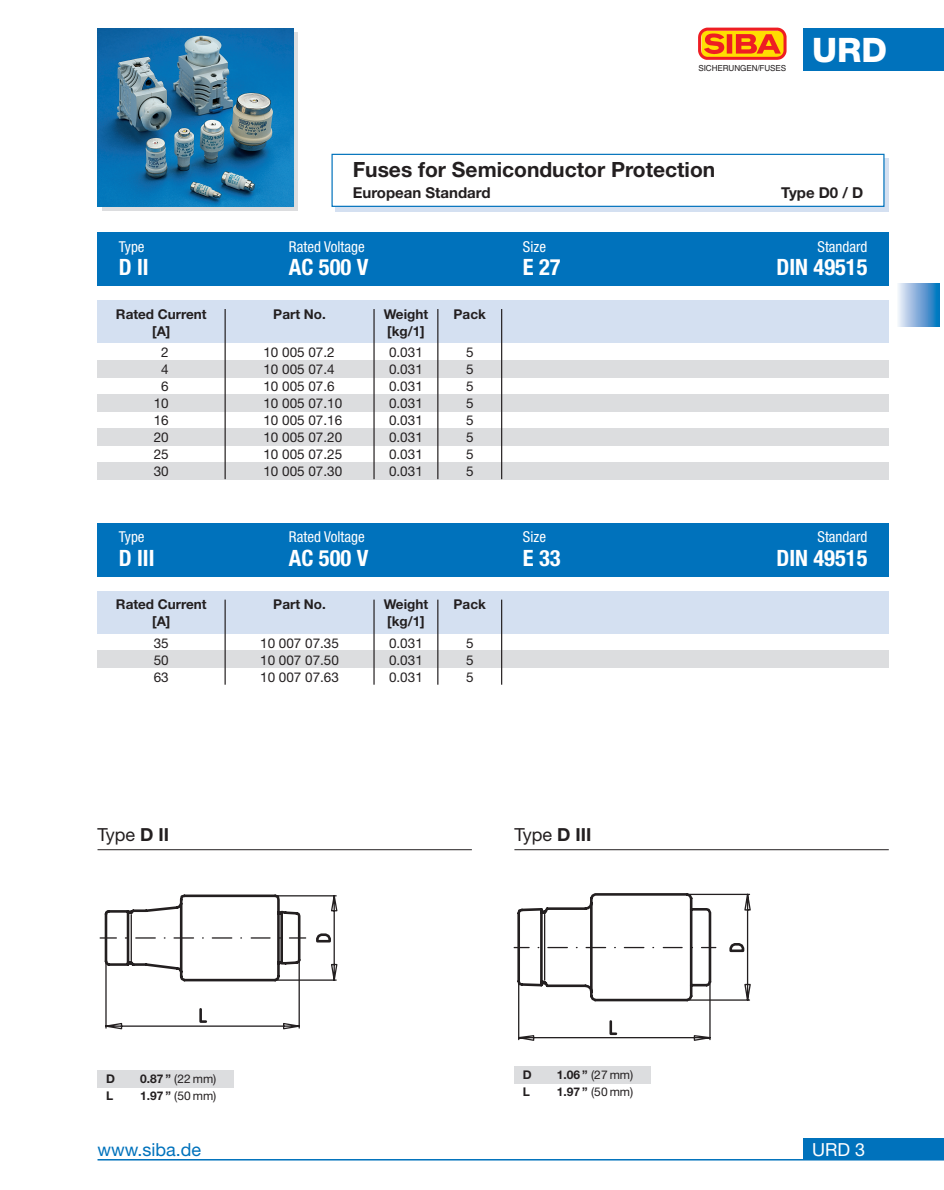
<style>
.page{position:relative;width:944px;height:1190px;background:#fff}
.page>*{position:absolute;margin:0;border:0;box-sizing:border-box;transform-origin:0 0}
.t1{font:800 33.75px "Helvetica Neue";color:#fff}
.t2{font:700 condensed 22.5px "Helvetica Neue";color:#fff}
.t3{font:700 21px "Helvetica Neue";color:#231f20}
.t4{font:18px "Helvetica Neue";color:#231f20}
.t5{font:18px "Helvetica Neue";color:#0072bc}
.t6{font:18px "Helvetica Neue";color:#fff}
.t7{font:condensed 15px "Helvetica Neue";color:#fff}
.t8{font:700 15px "Helvetica Neue";color:#231f20}
.t9{font:13.5px "Helvetica Neue";color:#231f20}
.t10{font:700 13.5px "Helvetica Neue";color:#231f20}
.t11{font:12px "Helvetica Neue";color:#231f20}
.t12{font:700 12px "Helvetica Neue";color:#231f20}
.t13{font:8.25px "Helvetica";letter-spacing:-.01em;color:#231f20}
.s1{font-weight:700}
</style>
<div class="page">
<div style="left:803px;top:28px;width:141px;height:43px;background:#0072bc"></div>
<div style="left:803px;top:1138px;width:141px;height:21px;background:#0072bc"></div>
<hr style="left:97px;top:1159px;width:847px;height:1px;background:#0072bc">
<img style="left:698px;top:27px;width:89px;height:33px">
<div style="left:102px;top:33px;width:195px;height:178px;background:linear-gradient(to right,#dcdddf,#dcdddf)"></div>
<img style="left:97px;top:28px;width:196px;height:179px">
<div style="left:336px;top:158px;width:552px;height:53px;background:#d4e0f1"></div>
<div style="left:332px;top:154px;width:551px;height:52px;background:#fff"></div>
<div style="left:331px;top:154px;width:553px;height:53px;border:1px solid #0072bc"></div>
<div style="left:897px;top:283px;width:42px;height:43px;background:linear-gradient(to right,#f9eef9,#0d73be)"></div>
<div style="left:97px;top:300px;width:791px;height:43px;background:#d4e0f1"></div>
<div style="left:97px;top:360px;width:791px;height:17px;background:#dcdddf"></div>
<div style="left:97px;top:394px;width:791px;height:17px;background:#dcdddf"></div>
<div style="left:97px;top:428px;width:791px;height:17px;background:#dcdddf"></div>
<div style="left:97px;top:462px;width:791px;height:17px;background:#dcdddf"></div>
<div style="left:97px;top:232px;width:791px;height:54px;background:#0072bc"></div>
<hr style="left:224px;top:309px;width:2px;height:170px;background:#231f20">
<hr style="left:373px;top:309px;width:1px;height:170px;background:#231f20">
<hr style="left:437px;top:309px;width:1px;height:170px;background:#231f20">
<hr style="left:501px;top:309px;width:1px;height:170px;background:#231f20">
<svg style="left:99px;top:894px;width:239px;height:136px"></svg>
<div style="left:97px;top:1070px;width:137px;height:17px;background:#dcdddf"></div>
<div style="left:97px;top:591px;width:791px;height:42px;background:#d4e0f1"></div>
<div style="left:97px;top:650px;width:791px;height:17px;background:#dcdddf"></div>
<div style="left:97px;top:523px;width:791px;height:53px;background:#0072bc"></div>
<hr style="left:224px;top:599px;width:2px;height:85px;background:#231f20">
<hr style="left:373px;top:599px;width:1px;height:85px;background:#231f20">
<hr style="left:437px;top:599px;width:1px;height:85px;background:#231f20">
<hr style="left:501px;top:599px;width:1px;height:85px;background:#231f20">
<svg style="left:513px;top:893px;width:238px;height:148px"></svg>
<div style="left:514px;top:1066px;width:136px;height:17px;background:#dcdddf"></div>
<hr style="left:97px;top:849px;width:375px;height:1px;background:#231f20">
<hr style="left:514px;top:849px;width:374px;height:1px;background:#231f20">
<p class="t13" style="left:698px;top:65px;width:89px">SICHERUNGEN/FUSES</p>
<h1 class="t1" style="left:812px;top:38px;width:76px">URD</h1>
<h3 class="t3" style="left:353px;top:162px;width:364px">Fuses for Semiconductor Protection</h3>
<p class="t8" style="left:353px;top:187px;width:139px">European Standard</p>
<p class="t8" style="left:781px;top:187px;width:83px">Type D0 / D</p>
<p class="t7" style="left:119px;top:241px;width:27px">Type</p>
<p class="t7" style="left:289px;top:241px;width:77px">Rated Voltage</p>
<p class="t7" style="left:523px;top:241px;width:25px">Size</p>
<p class="t7" style="left:817px;top:241px;width:51px">Standard</p>
<h2 class="t2" style="left:119px;top:259px;width:31px">D II</h2>
<h2 class="t2" style="left:289px;top:259px;width:81px">AC 500 V</h2>
<h2 class="t2" style="left:523px;top:259px;width:39px">E 27</h2>
<h2 class="t2" style="left:776px;top:259px;width:93px">DIN 49515</h2>
<p class="t10" style="left:116px;top:309px;width:92px">Rated Current</p>
<p class="t10" style="left:273px;top:309px;width:54px">Part No.</p>
<p class="t10" style="left:384px;top:309px;width:46px">Weight</p>
<p class="t10" style="left:453px;top:309px;width:34px">Pack</p>
<p class="t10" style="left:152px;top:326px;width:20px">[A]</p>
<p class="t10" style="left:387px;top:326px;width:39px">[kg/1]</p>
<p class="t9" style="left:161px;top:347px;width:9px">2</p>
<p class="t9" style="left:263px;top:347px;width:73px">10 005 07.2</p>
<p class="t9" style="left:389px;top:347px;width:35px">0.031</p>
<p class="t9" style="left:466px;top:347px;width:9px">5</p>
<p class="t9" style="left:161px;top:364px;width:9px">4</p>
<p class="t9" style="left:263px;top:364px;width:73px">10 005 07.4</p>
<p class="t9" style="left:389px;top:364px;width:35px">0.031</p>
<p class="t9" style="left:466px;top:364px;width:9px">5</p>
<p class="t9" style="left:161px;top:381px;width:9px">6</p>
<p class="t9" style="left:263px;top:381px;width:73px">10 005 07.6</p>
<p class="t9" style="left:389px;top:381px;width:35px">0.031</p>
<p class="t9" style="left:466px;top:381px;width:9px">5</p>
<p class="t9" style="left:154px;top:398px;width:17px">10</p>
<p class="t9" style="left:263px;top:398px;width:80px">10 005 07.10</p>
<p class="t9" style="left:389px;top:398px;width:35px">0.031</p>
<p class="t9" style="left:466px;top:398px;width:9px">5</p>
<p class="t9" style="left:154px;top:415px;width:17px">16</p>
<p class="t9" style="left:263px;top:415px;width:80px">10 005 07.16</p>
<p class="t9" style="left:389px;top:415px;width:35px">0.031</p>
<p class="t9" style="left:466px;top:415px;width:9px">5</p>
<p class="t9" style="left:154px;top:432px;width:17px">20</p>
<p class="t9" style="left:263px;top:432px;width:80px">10 005 07.20</p>
<p class="t9" style="left:389px;top:432px;width:35px">0.031</p>
<p class="t9" style="left:466px;top:432px;width:9px">5</p>
<p class="t9" style="left:154px;top:449px;width:17px">25</p>
<p class="t9" style="left:263px;top:449px;width:80px">10 005 07.25</p>
<p class="t9" style="left:389px;top:449px;width:35px">0.031</p>
<p class="t9" style="left:466px;top:449px;width:9px">5</p>
<p class="t9" style="left:154px;top:466px;width:17px">30</p>
<p class="t9" style="left:263px;top:466px;width:80px">10 005 07.30</p>
<p class="t9" style="left:389px;top:466px;width:35px">0.031</p>
<p class="t9" style="left:466px;top:466px;width:9px">5</p>
<p class="t7" style="left:119px;top:531px;width:27px">Type</p>
<p class="t7" style="left:289px;top:531px;width:77px">Rated Voltage</p>
<p class="t7" style="left:523px;top:531px;width:25px">Size</p>
<p class="t7" style="left:817px;top:531px;width:51px">Standard</p>
<h2 class="t2" style="left:119px;top:549px;width:37px">D III</h2>
<h2 class="t2" style="left:289px;top:549px;width:81px">AC 500 V</h2>
<h2 class="t2" style="left:523px;top:549px;width:39px">E 33</h2>
<h2 class="t2" style="left:776px;top:549px;width:93px">DIN 49515</h2>
<p class="t10" style="left:116px;top:599px;width:92px">Rated Current</p>
<p class="t10" style="left:273px;top:599px;width:54px">Part No.</p>
<p class="t10" style="left:384px;top:599px;width:46px">Weight</p>
<p class="t10" style="left:453px;top:599px;width:34px">Pack</p>
<p class="t10" style="left:152px;top:616px;width:20px">[A]</p>
<p class="t10" style="left:387px;top:616px;width:39px">[kg/1]</p>
<p class="t9" style="left:154px;top:638px;width:17px">35</p>
<p class="t9" style="left:260px;top:638px;width:80px">10 007 07.35</p>
<p class="t9" style="left:389px;top:638px;width:35px">0.031</p>
<p class="t9" style="left:466px;top:638px;width:9px">5</p>
<p class="t9" style="left:154px;top:655px;width:17px">50</p>
<p class="t9" style="left:260px;top:655px;width:80px">10 007 07.50</p>
<p class="t9" style="left:389px;top:655px;width:35px">0.031</p>
<p class="t9" style="left:466px;top:655px;width:9px">5</p>
<p class="t9" style="left:154px;top:672px;width:17px">63</p>
<p class="t9" style="left:260px;top:672px;width:80px">10 007 07.63</p>
<p class="t9" style="left:389px;top:672px;width:35px">0.031</p>
<p class="t9" style="left:466px;top:672px;width:9px">5</p>
<h3 class="t4" style="left:97px;top:828px;width:73px">Type <span class="s1">D II</span></h3>
<h3 class="t4" style="left:514px;top:828px;width:78px">Type <span class="s1">D III</span></h3>
<p class="t12" style="left:106px;top:1074px;width:10px">D</p>
<p class="t11" style="left:140px;top:1074px;width:78px"><span class="s1">0.87 ”</span> (22 mm)</p>
<p class="t12" style="left:106px;top:1091px;width:9px">L</p>
<p class="t11" style="left:140px;top:1091px;width:78px"><span class="s1">1.97 ”</span> (50 mm)</p>
<h3 class="t5" style="left:97px;top:1142px;width:105px">www.siba.de</h3>
<p class="t12" style="left:523px;top:1070px;width:10px">D</p>
<p class="t11" style="left:557px;top:1070px;width:78px"><span class="s1">1.06 ”</span> (27 mm)</p>
<p class="t12" style="left:523px;top:1087px;width:9px">L</p>
<p class="t11" style="left:557px;top:1087px;width:78px"><span class="s1">1.97 ”</span> (50 mm)</p>
<h3 class="t6" style="left:812px;top:1142px;width:54px">URD 3</h3>
</div>
